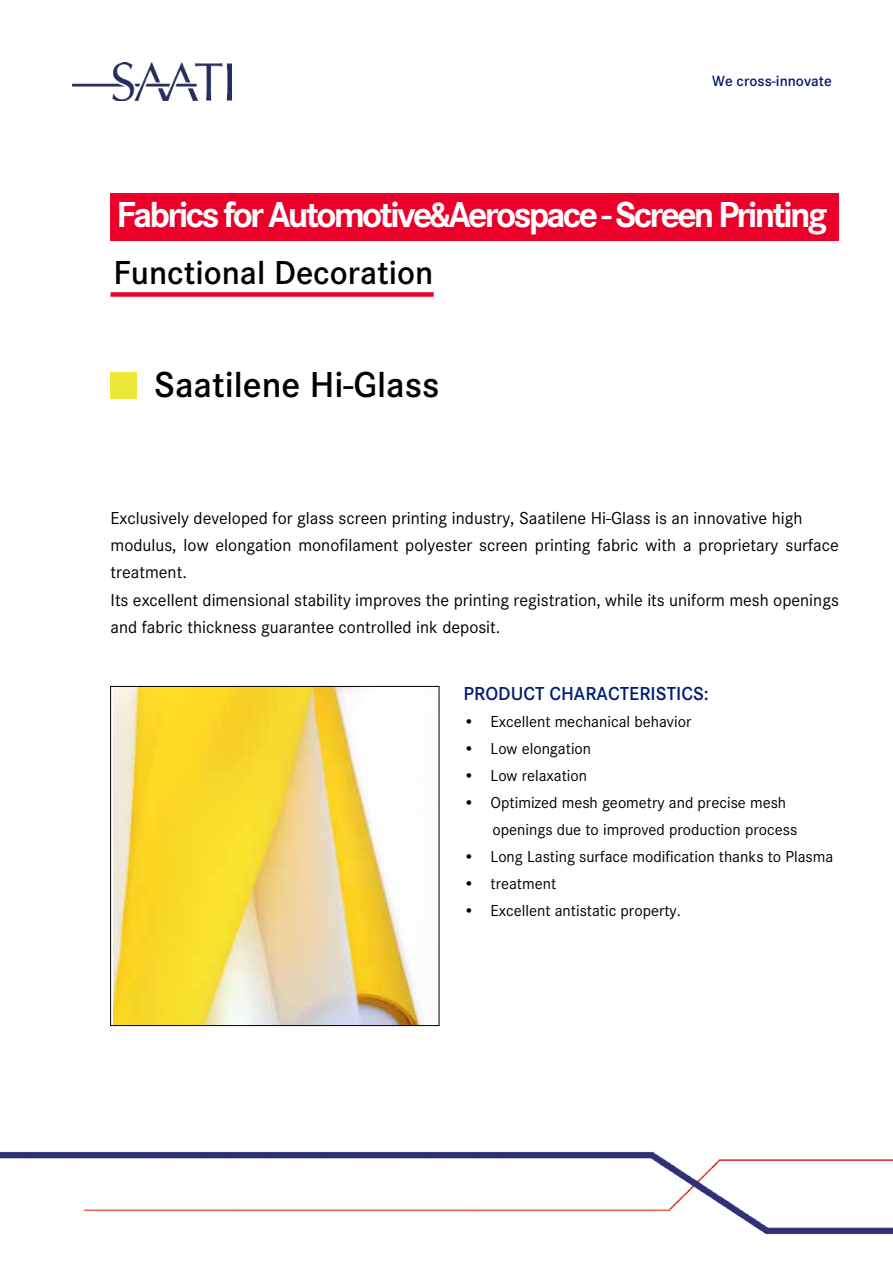
<style>
.page{position:relative;width:893px;height:1263px;background:#fff}
.page>*{position:absolute;margin:0;border:0;box-sizing:border-box;transform-origin:0 0}
.t1{font:700 37.5px "Corporate S";letter-spacing:-.075em;color:#fff}
.t2{font:600 37.5px "Corporate S";color:#000}
.t3{font:600 34.5px "Corporate S";color:#000}
.t4{font:600 19.5px "Corporate S";color:#001c71}
.t5{font:18px/27px "Corporate S";color:#000}
.t6{font:16.5px/27px "Corporate S";color:#000}
.t7{font:600 15.45px "Corporate S";color:#001c71}
</style>
<div class="page">
<img style="left:72px;top:62px;width:159px;height:38px">
<img style="left:0;top:1151px;width:893px;height:83px">
<div style="left:111px;top:193px;width:728px;height:48px;background:#ea0029"></div>
<div style="left:111px;top:292px;width:323px;height:5px;background:#ea0029"></div>
<img style="left:113px;top:688px;width:311px;height:336px">
<div style="left:110px;top:686px;width:329px;height:340px;border:1px solid #000"></div>
<div style="left:111px;top:372px;width:26px;height:27px;background:#ece83a"></div>
<p class="t7" style="left:712px;top:72px;width:121px">We cross-innovate</p>
<h1 class="t1" style="left:117px;top:193px;width:713px">Fabrics for Automotive&amp;Aerospace - Screen Printing</h1>
<h2 class="t3" style="left:113px;top:253px;width:321px">Functional Decoration</h2>
<h1 class="t2" style="left:154px;top:363px;width:287px">Saatilene Hi-Glass</h1>
<p class="t5" style="left:111px;top:505px;width:730px">Exclusively developed for glass screen printing industry, Saatilene Hi-Glass is an innovative high modulus, low elongation monofilament polyester screen printing fabric with a proprietary surface treatment.<br>Its excellent dimensional stability improves the printing registration, while its uniform mesh openings and fabric thickness guarantee controlled ink deposit.</p>
<p class="t4" style="left:463px;top:682px;width:247px">PRODUCT CHARACTERISTICS:</p>
<p class="t6" style="left:463px;top:708px;width:229px">• Excellent mechanical behavior</p>
<p class="t6" style="left:463px;top:735px;width:129px">• Low elongation</p>
<p class="t6" style="left:463px;top:762px;width:125px">• Low relaxation</p>
<p class="t6" style="left:492px;top:789px;width:306px;text-indent:-29px">• Optimized mesh geometry and precise mesh openings due to improved production process</p>
<p class="t6" style="left:463px;top:843px;width:371px">• Long Lasting surface modification thanks to Plasma</p>
<p class="t6" style="left:463px;top:870px;width:94px">• treatment</p>
<p class="t6" style="left:463px;top:897px;width:219px">• Excellent antistatic property.</p>
</div>
